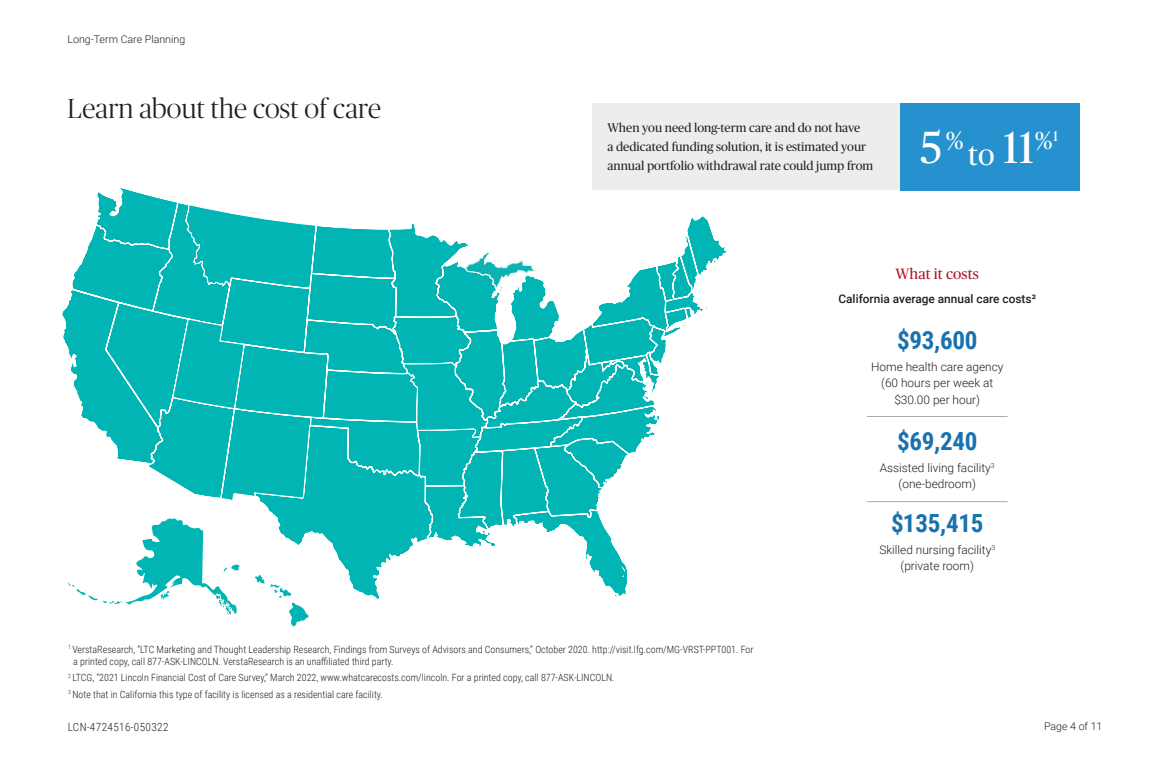
<style>
.page{position:relative;width:1170px;height:765px;background:#fff}
.page>*{position:absolute;margin:0;border:0;box-sizing:border-box;transform-origin:0 0}
.Intro{font:45px "Publico Headline";color:#fff}
.Intro-2{font:30px "Publico Headline";color:#fff}
.Subheader_1{font:300 27.5px "Publico Banner";letter-spacing:.01em;color:#231f20}
.Body_Copy{font:700 25px "Roboto Condensed";letter-spacing:-.01em;color:#1772ae}
.Subheader_2{font:15px "Publico Headline";letter-spacing:.005em;color:#ad1129}
.Intro-3{font:12.38px/18.8px "Publico Headline";color:#231f20}
.Body_Copy-2{font:300 11.88px/16.2px "Roboto";color:#231f20;text-align:center}
.Subheader_3{font:500 11.88px "Roboto";color:#231f20}
.t1{font:300 11.25px "Roboto Condensed";letter-spacing:.035em;color:#231f20}
.t2{font:300 10.62px "Roboto";color:#231f20}
.Footnotes{font:300 10px/12.5px "Roboto Condensed";color:#231f20}
</style>
<div class="page">
<hr style="left:867px;top:501px;width:141px;height:1px;background:#aaa">
<hr style="left:867px;top:416px;width:141px;height:1px;background:#aaa">
<svg style="left:62px;top:188px;width:665px;height:439px"></svg>
<div style="left:592px;top:103px;width:470px;height:87px;background:#ededee"></div>
<div style="left:900px;top:103px;width:180px;height:88px;background:#2591cf"></div>
<p class="t2" style="left:68px;top:31px;width:119px">Long-Term Care Planning</p>
<p class="Subheader_1" style="left:68px;top:90px;width:315px">Learn about the cost of care</p>
<p class="Intro-3" style="left:608px;top:118px;width:267px">When you need long-term care and do not have<br>a dedicated funding solution, it is estimated your annual portfolio withdrawal rate could jump from</p>
<p class="Intro" style="left:919px;top:116px;width:46px">5<sup>%</sup></p>
<p class="Intro-2" style="left:968px;top:133px;width:28px">to</p>
<p class="Intro" style="left:1003px;top:116px;width:57px">11<sup>%</sup><sup>1</sup></p>
<p class="Subheader_2" style="left:896px;top:263px;width:85px">What it costs</p>
<p class="Subheader_3" style="left:838px;top:290px;width:199px">California average annual care costs²</p>
<p class="Body_Copy" style="left:897px;top:323px;width:82px">$93,600</p>
<p class="Body_Copy-2" style="left:871px;top:358px;width:134px">Home health care agency (60 hours per week at $30.00 per hour)</p>
<p class="Body_Copy" style="left:897px;top:424px;width:82px">$69,240</p>
<p class="Body_Copy-2" style="left:880px;top:459px;width:116px">Assisted living facility<sup>3 </sup>(one-bedroom)</p>
<p class="Body_Copy" style="left:891px;top:506px;width:94px">$135,415</p>
<p class="Body_Copy-2" style="left:879px;top:541px;width:117px">Skilled nursing facility<sup>3 </sup>(private room)</p>
<p class="Footnotes" style="left:73px;top:642px;width:682px;text-indent:-5px"><sup>1</sup> VerstaResearch, “LTC Marketing and Thought Leadership Research, Findings from Surveys of Advisors and Consumers,” October 2020. http://visit.lfg.com/MG-VRST-PPT001. For a printed copy, call 877-ASK-LINCOLN. VerstaResearch is an unaffiliated third party.</p>
<p class="Footnotes" style="left:68px;top:671px;width:548px"><sup>2</sup> LTCG, “2021 Lincoln Financial Cost of Care Survey,” March 2022, www.whatcarecosts.com/lincoln. For a printed copy, call 877-ASK-LINCOLN.</p>
<p class="Footnotes" style="left:68px;top:687px;width:316px"><sup>3</sup> Note that in California this type of facility is licensed as a residential care facility.</p>
<p class="t1" style="left:68px;top:719px;width:102px">LCN-4724516-050322</p>
<p class="t2" style="left:1044px;top:719px;width:60px">Page 4 of 11</p>
</div>
